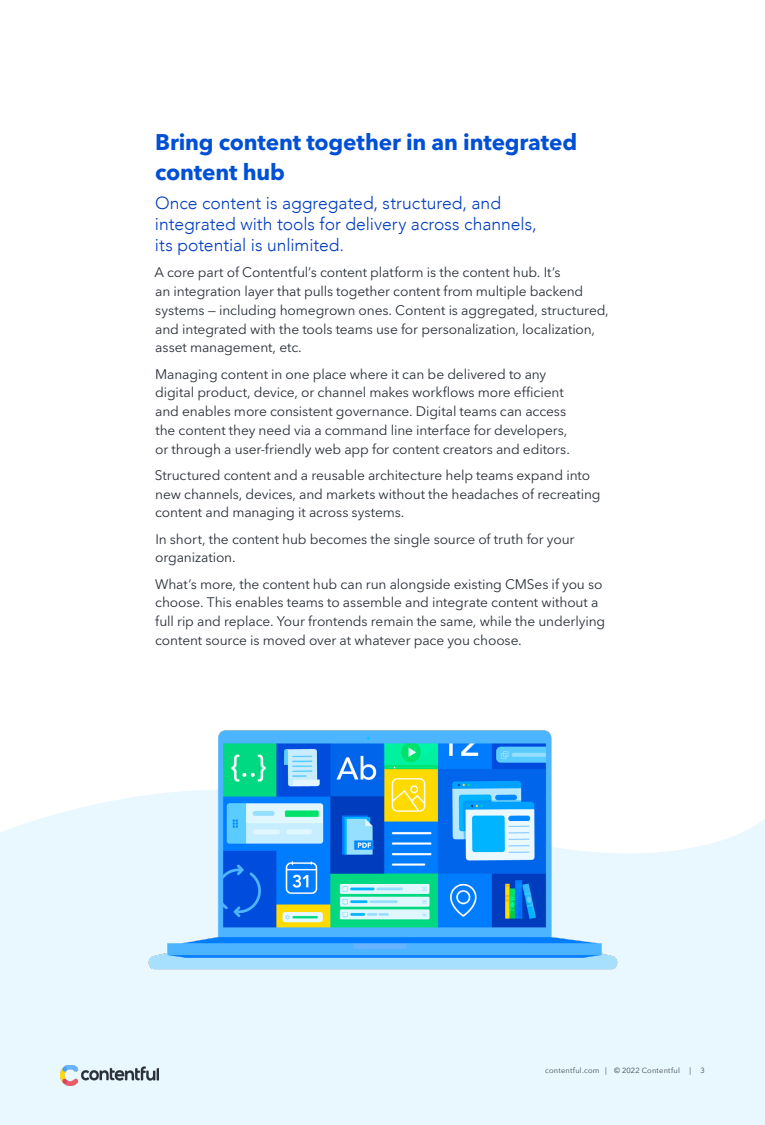
<style>
.page{position:relative;width:765px;height:1125px;background:#fff}
.page>*{position:absolute;margin:0;border:0;box-sizing:border-box;transform-origin:0 0}
.t1{font:700 22.5px/30px "Avenir Next LT Pro";letter-spacing:-.01em;color:#0050d5}
.t2{font:300 17.5px/21.2px "Avenir";color:#003cbe}
.t3{font:13.75px/18.8px "Avenir Next LT Pro";letter-spacing:-.01em;color:#2a3039}
.t4{font:7.5px "Avenir Next";letter-spacing:.025em;color:#404953}
</style>
<div class="page">
<div style="left:0;top:798px;width:765px;height:327px;background:#e9f7ff"></div>
<img style="left:126px;top:730px;width:513px;height:261px">
<img style="left:60px;top:1065px;width:99px;height:20px">
<h1 class="t1" style="left:155px;top:127px;width:423px">Bring content together in an integrated content hub</h1>
<p class="t2" style="left:155px;top:192px;width:383px">Once content is aggregated, structured, and integrated with tools for delivery across channels, its potential is unlimited.</p>
<p class="t3" style="left:154px;top:263px;width:456px">A core part of Contentful’s content platform is the content hub. It’s<br>an integration layer that pulls together content from multiple backend systems — including homegrown ones. Content is aggregated, structured, and integrated with the tools teams use for personalization, localization, asset management, etc.</p>
<p class="t3" style="left:155px;top:364px;width:416px">Managing content in one place where it can be delivered to any digital product, device, or channel makes workflows more efficient and enables more consistent governance. Digital teams can access the content they need via a command line interface for developers, or through a user-friendly web app for content creators and editors.</p>
<p class="t3" style="left:155px;top:466px;width:447px">Structured content and a reusable architecture help teams expand into new channels, devices, and markets without the headaches of recreating content and managing it across systems.</p>
<p class="t3" style="left:155px;top:529px;width:421px">In short, the content hub becomes the single source of truth for your organization.</p>
<p class="t3" style="left:155px;top:574px;width:452px">What’s more, the content hub can run alongside existing CMSes if you so choose. This enables teams to assemble and integrate content without a full rip and replace. Your frontends remain the same, while the underlying content source is moved over at whatever pace you choose.</p>
<p class="t4" style="left:545px;top:1064px;width:136px">contentful.com | © 2022 Contentful</p>
<p class="t4" style="left:689px;top:1064px;width:3px">|</p>
<p class="t4" style="left:700px;top:1064px;width:6px">3</p>
</div>
